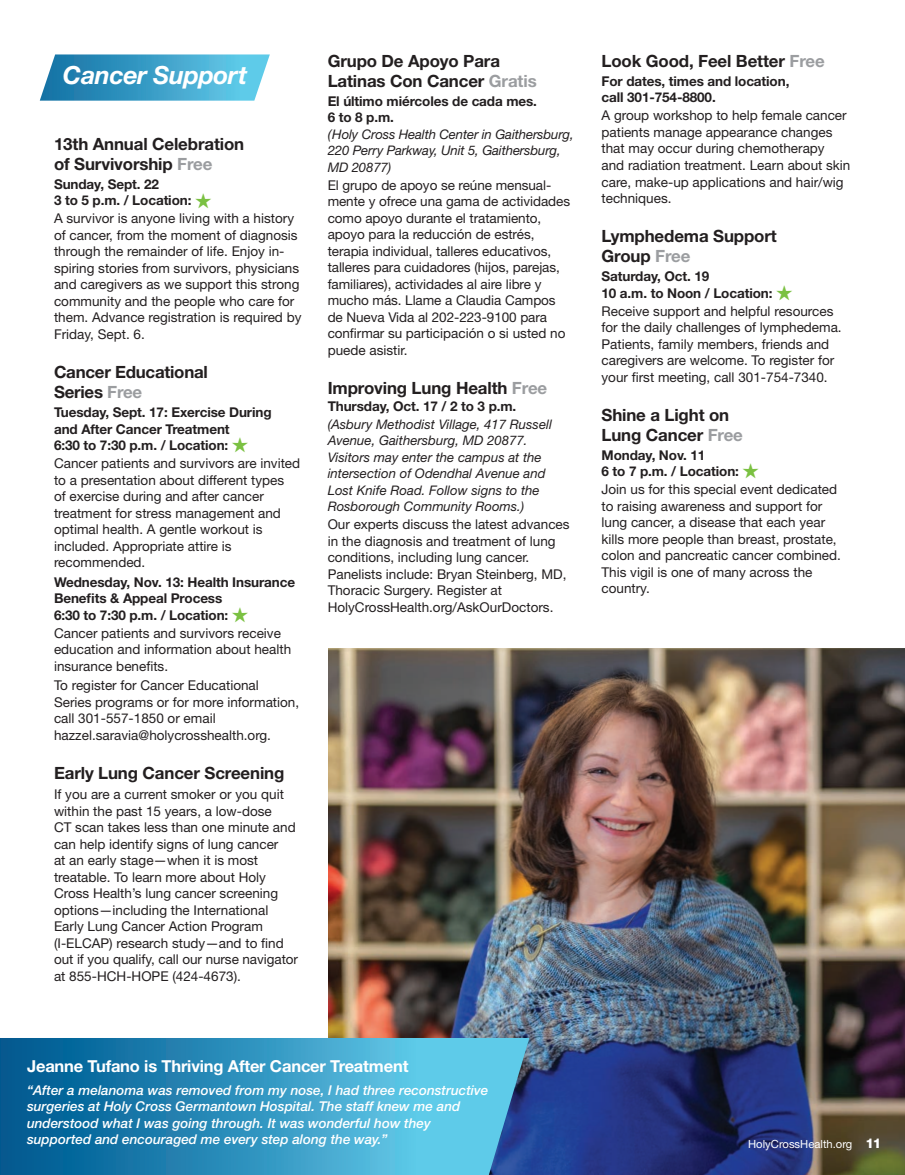
<style>
.page{position:relative;width:905px;height:1175px;background:#fff}
.page>*{position:absolute;margin:0;border:0;box-sizing:border-box;transform-origin:0 0}
.Feature_text_indente{font:italic 700 24.9px "Helvetica Neue";letter-spacing:-.015em;color:#fff}
.Class_Name{font:700 16.8px/20px "Helvetica Neue";letter-spacing:-.01em;color:#231f20}
.Class_details_bold{font:700 16.8px "Helvetica Neue";letter-spacing:-.01em;color:#231f20}
.Class_text{font:700 16.5px "Helvetica Neue";letter-spacing:-.01em;color:#fff}
.Class_text-2{font:13.5px/16.5px "Helvetica Neue";color:#231f20}
.Class_details_bold-2{font:700 13.5px/16.5px "Helvetica Neue";letter-spacing:-.01em;color:#231f20}
.NN_serif_text{font:italic 500 13.5px "Helvetica Neue";color:#fff}
.Class_details_bold-3{font:13.5px/16.5px "Helvetica Neue";color:#231f20}
.t1{font:800 13.5px "Helvetica Neue";color:#fff}
.Class_details_italic{font:italic 13.2px/16.5px "Helvetica Neue";color:#231f20}
.Class_text-3{font:11.25px "Helvetica Neue";color:#fff}
.s1{color:#9b9da0}
.s2{color:#7bc142}
</style>
<div class="page">
<img style="left:328px;top:648px;width:576px;height:526px">
<svg style="left:40px;top:54px;width:230px;height:47px;background:#4ca8cd"></svg>
<svg style="left:0;top:1038px;width:529px;height:136px;background:#3293bf"></svg>
<p class="Feature_text_indente" style="left:63px;top:60px;width:186px">Cancer Support</p>
<p class="Class_Name" style="left:54px;top:134px;width:192px">13th Annual Celebration of Survivorship <span class="s1">Free</span></p>
<p class="Class_details_bold-2" style="left:54px;top:175px;width:106px">Sunday, Sept. 22</p>
<p class="Class_details_bold-2" style="left:54px;top:192px;width:159px">3 to 5 p.m. / Location: <span class="s2">★</span></p>
<p class="Class_text-2" style="left:54px;top:210px;width:249px">A survivor is anyone living with a history of cancer, from the moment of diagnosis through the remainder of life. Enjoy in&shy;spiring stories from survivors, physicians and caregivers as we support this strong community and the people who care for them. Advance registration is required by Friday, Sept. 6.</p>
<p class="Class_Name" style="left:54px;top:362px;width:155px">Cancer Educational<br>Series <span class="s1">Free</span></p>
<p class="Class_details_bold-2" style="left:54px;top:403px;width:219px">Tuesday, Sept. 17: Exercise During and After Cancer Treatment<br>6:30 to 7:30 p.m. / Location: <span class="s2">★</span></p>
<p class="Class_text-2" style="left:54px;top:455px;width:248px">Cancer patients and survivors are invited to a presentation about different types<br>of exercise during and after cancer treatment for stress management and optimal health. A gentle workout is included. Appropriate attire is recommended.</p>
<p class="Class_details_bold-2" style="left:54px;top:573px;width:243px">Wednesday, Nov. 13: Health Insurance<br>Benefits &amp; Appeal Process</p>
<p class="Class_details_bold-2" style="left:54px;top:606px;width:196px">6:30 to 7:30 p.m. / Location: <span class="s2">★</span></p>
<p class="Class_text-2" style="left:54px;top:624px;width:239px">Cancer patients and survivors receive education and information about health insurance benefits.</p>
<p class="Class_text-2" style="left:54px;top:677px;width:247px">To register for Cancer Educational Series programs or for more information, call 301-557-1850 or email hazzel.saravia@holycrosshealth.org.</p>
<p class="Class_Name" style="left:54px;top:762px;width:232px">Early Lung Cancer Screening</p>
<p class="Class_text-2" style="left:54px;top:786px;width:245px">If you are a current smoker or you quit within the past 15 years, a low-dose<br>CT scan takes less than one minute and can help identify signs of lung cancer<br>at an early stage—when it is most treatable. To learn more about Holy Cross Health’s lung cancer screening options—including the International Early Lung Cancer Action Program (I-ELCAP) research study—and to find out if you qualify, call our nurse navigator at 855-HCH-HOPE (424-4673).</p>
<p class="Class_Name" style="left:327px;top:51px;width:210px">Grupo De Apoyo Para<br>Latinas Con Cancer <span class="s1">Gratis</span></p>
<p class="Class_details_bold-2" style="left:327px;top:92px;width:211px">El último miércoles de cada mes.</p>
<p class="Class_details_bold-2" style="left:327px;top:109px;width:68px">6 to 8 p.m.</p>
<p class="Class_details_italic" style="left:327px;top:126px;width:247px">(Holy Cross Health Center in Gaithersburg,<br>220 Perry Parkway, Unit 5, Gaithersburg,<br>MD 20877)</p>
<p class="Class_text-2" style="left:327px;top:177px;width:244px">El grupo de apoyo se reúne mensual&shy;mente y ofrece una gama de actividades como apoyo durante el tratamiento, apoyo para la reducción de estrés, terapia individual, talleres educativos, talleres para cuidadores (hijos, parejas, familiares), actividades al aire libre y mucho más. Llame a Claudia Campos de Nueva Vida al 202-223-9100 para confirmar su participación o si usted no puede asistir.</p>
<p class="Class_details_bold" style="left:327px;top:378px;width:221px">Improving Lung Health <span class="s1">Free</span></p>
<p class="Class_details_bold-2" style="left:327px;top:397px;width:190px">Thursday, Oct. 17 / 2 to 3 p.m.</p>
<p class="Class_details_italic" style="left:327px;top:416px;width:226px">(Asbury Methodist Village, 417 Russell<br>Avenue, Gaithersburg, MD 20877.</p>
<p class="Class_details_italic" style="left:327px;top:449px;width:219px">Visitors may enter the campus at the intersection of Odendhal Avenue and Lost Knife Road. Follow signs to the Rosborough Community Rooms.)</p>
<p class="Class_details_bold-3" style="left:327px;top:516px;width:243px">Our experts discuss the latest advances in the diagnosis and treatment of lung conditions, including lung cancer.<br>Panelists include: Bryan Steinberg, MD, Thoracic Surgery. Register at HolyCrossHealth.org/AskOurDoctors.</p>
<p class="Class_Name" style="left:601px;top:51px;width:225px">Look Good, Feel Better <span class="s1">Free</span></p>
<p class="Class_details_bold-2" style="left:601px;top:73px;width:189px">For dates, times and location, call 301-754-8800.</p>
<p class="Class_text-2" style="left:601px;top:107px;width:250px">A group workshop to help female cancer patients manage appearance changes that may occur during chemotherapy and radiation treatment. Learn about skin care, make-up applications and hair/wig techniques.</p>
<p class="Class_Name" style="left:601px;top:226px;width:177px">Lymphedema Support<br>Group <span class="s1">Free</span></p>
<p class="Class_details_bold-2" style="left:601px;top:268px;width:193px">Saturday, Oct. 19<br>10 a.m. to Noon / Location: <span class="s2">★</span></p>
<p class="Class_text-2" style="left:601px;top:302px;width:242px">Receive support and helpful resources for the daily challenges of lymphedema.<br>Patients, family members, friends and caregivers are welcome. To register for your first meeting, call 301-754-7340.</p>
<p class="Class_Name" style="left:601px;top:404px;width:143px">Shine a Light on<br>Lung Cancer <span class="s1">Free</span></p>
<p class="Class_details_bold-2" style="left:601px;top:446px;width:105px">Monday, Nov. 11</p>
<p class="Class_details_bold-2" style="left:601px;top:463px;width:159px">6 to 7 p.m. / Location: <span class="s2">★</span></p>
<p class="Class_text-2" style="left:601px;top:481px;width:241px">Join us for this special event dedicated to raising awareness and support for lung cancer, a disease that each year kills more people than breast, prostate, colon and pancreatic cancer combined.<br>This vigil is one of many across the country.</p>
<p class="Class_text" style="left:27px;top:1056px;width:383px">Jeanne Tufano is Thriving After Cancer Treatment</p>
<p class="NN_serif_text" style="left:27px;top:1082px;width:463px">“After a melanoma was removed from my nose, I had three reconstructive</p>
<p class="NN_serif_text" style="left:27px;top:1098px;width:435px">surgeries at Holy Cross Germantown Hospital. The staff knew me and</p>
<p class="NN_serif_text" style="left:27px;top:1115px;width:405px">understood what I was going through. It was wonderful how they</p>
<p class="NN_serif_text" style="left:27px;top:1131px;width:362px">supported and encouraged me every step along the way.”</p>
<p class="Class_text-3" style="left:748px;top:1137px;width:106px">HolyCrossHealth.org</p>
<p class="t1" style="left:865px;top:1135px;width:17px">11</p>
</div>
